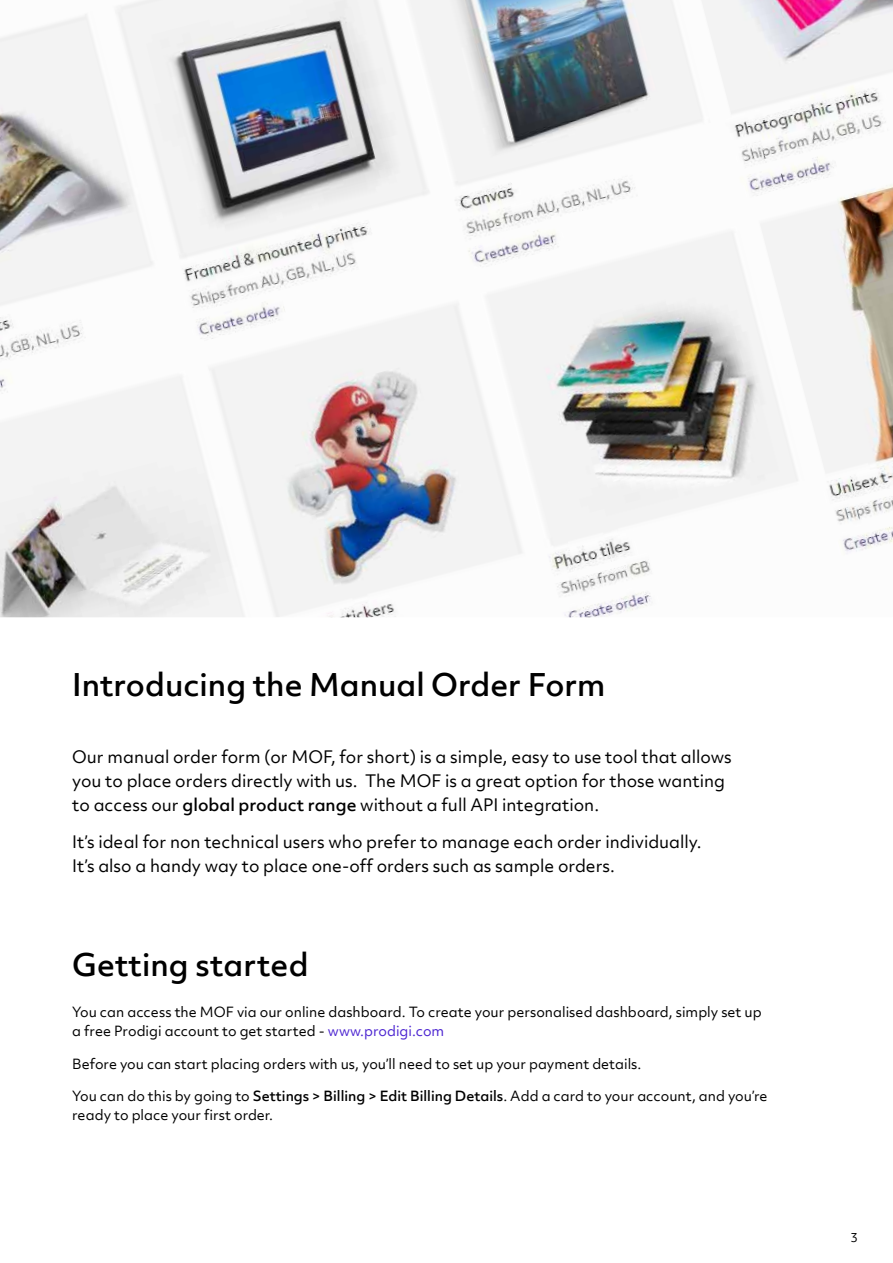
<style>
.page{position:relative;width:893px;height:1263px;background:#fff}
.page>*{position:absolute;margin:0;border:0;box-sizing:border-box;transform-origin:0 0}
.t1{font:500 30px "Objektiv Mk 2";color:#000}
.t2{font:16.5px/24px "Objektiv Mk 2";color:#000}
.t3{font:13.5px/19.5px "Objektiv Mk 2";color:#000}
.t4{font:12px "Objektiv Mk 1";color:#000}
.s1{font-weight:500}
.s2{color:#4d26d1}
</style>
<div class="page">
<img style="left:0;top:0;width:893px;height:617px">
<h1 class="t1" style="left:72px;top:664px;width:535px">Introducing the Manual Order Form</h1>
<p class="t2" style="left:72px;top:744px;width:661px">Our manual order form (or MOF, for short) is a simple, easy to use tool that allows you to place orders directly with us. The MOF is a great option for those wanting to access our <span class="s1">global product range</span> without a full API integration.</p>
<p class="t2" style="left:72px;top:829px;width:631px">It’s ideal for non technical users who prefer to manage each order individually.<br>It’s also a handy way to place one-off orders such as sample orders.</p>
<h1 class="t1" style="left:72px;top:944px;width:238px">Getting started</h1>
<p class="t3" style="left:72px;top:1002px;width:691px">You can access the MOF via our online dashboard. To create your personalised dashboard, simply set up a free Prodigi account to get started - <span class="s2">www.prodigi.com</span></p>
<p class="t3" style="left:72px;top:1054px;width:571px">Before you can start placing orders with us, you’ll need to set up your payment details.</p>
<p class="t3" style="left:72px;top:1086px;width:697px">You can do this by going to <span class="s1">Settings &gt; Billing &gt; Edit Billing Details</span>. Add a card to your account, and you’re ready to place your first order.</p>
<p class="t4" style="left:850px;top:1229px;width:9px">3</p>
</div>
